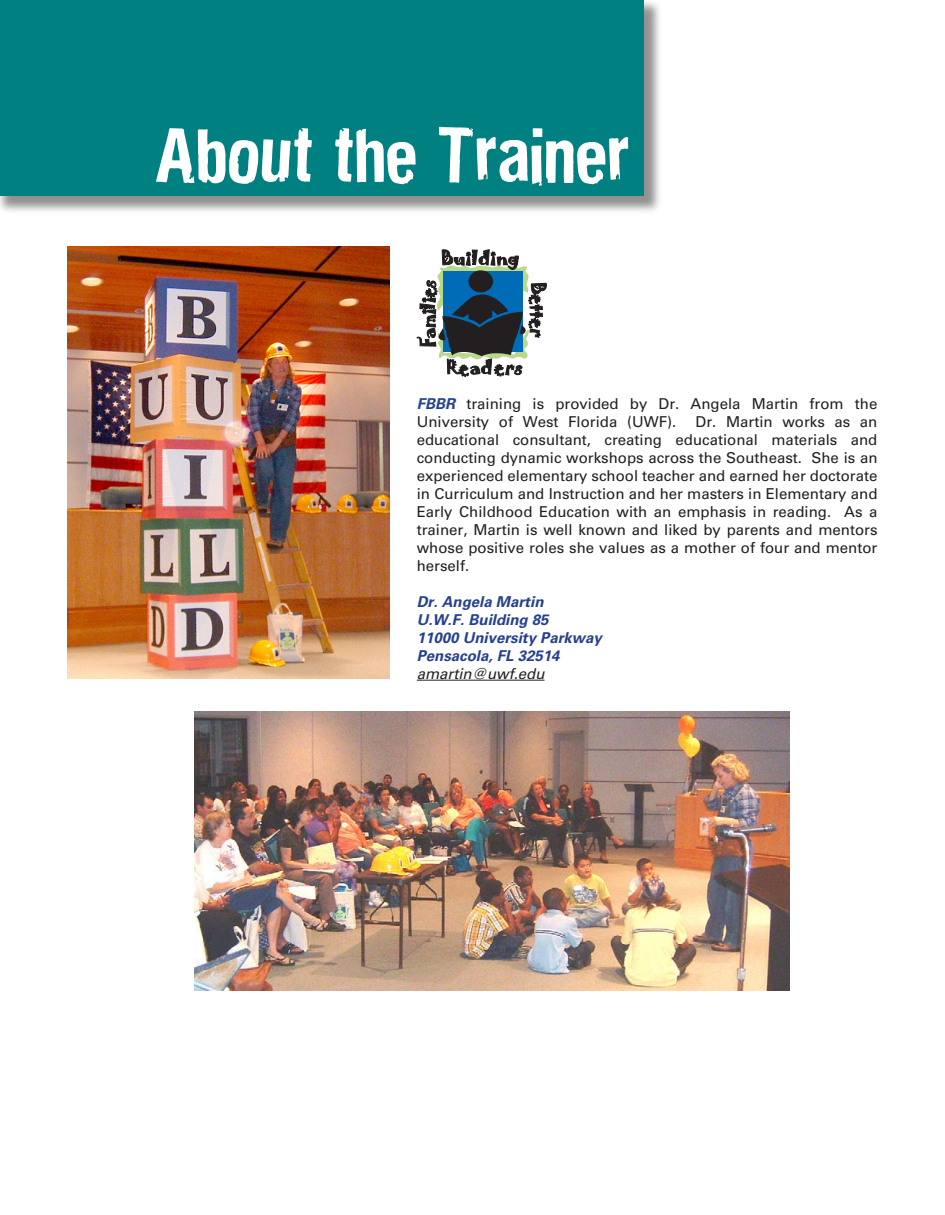
<style>
.page{position:relative;width:945px;height:1215px;background:#fff}
.page>*{position:absolute;margin:0;border:0;box-sizing:border-box;transform-origin:0 0}
.t1{font:72px "Dirtyhouse";color:#fff}
.t2{font:15px/18px "Univers";color:#231f20}
.t3{font:italic 700 15px/18px "Univers";color:#25408f}
.t4{font:italic 15px "Univers";color:#231f20}
.s1{font-weight:700;font-style:italic;color:#25408f}
</style>
<div class="page">
<div style="left:0;top:0;width:664px;height:216px;background:#231f20;opacity:.5"></div>
<div style="left:0;top:0;width:644px;height:196px;background:#008080"></div>
<hr style="left:417px;top:680px;width:128px;height:1px;background:#231f20">
<img style="left:194px;top:711px;width:596px;height:280px">
<img style="left:68px;top:246px;width:322px;height:432px">
<svg style="left:417px;top:249px;width:130px;height:128px"></svg>
<h1 class="t1" style="left:154px;top:105px;width:477px">About the Trainer</h1>
<p class="t2" style="left:417px;top:394px;width:462px"><span class="s1">FBBR</span> training is provided by Dr. Angela Martin from the<br>University of West Florida (UWF).</p>
<p class="t2" style="left:417px;top:412px;width:462px;text-align:justify;text-indent:279px">Dr. Martin works as an educational consultant, creating educational materials and conducting dynamic workshops across the Southeast. She is an experienced elementary school teacher and earned her doctorate in Curriculum and Instruction and her masters in Elementary and Early Childhood Education with an emphasis in reading. As a trainer, Martin is well known and liked by parents and mentors whose positive roles she values as a mother of four and mentor herself.</p>
<p class="t3" style="left:417px;top:593px;width:187px">Dr. Angela Martin<br>U.W.F. Building 85<br>11000 University Parkway<br>Pensacola, FL 32514</p>
<p class="t4" style="left:417px;top:664px;width:129px">amartin@uwf.edu</p>
</div>
